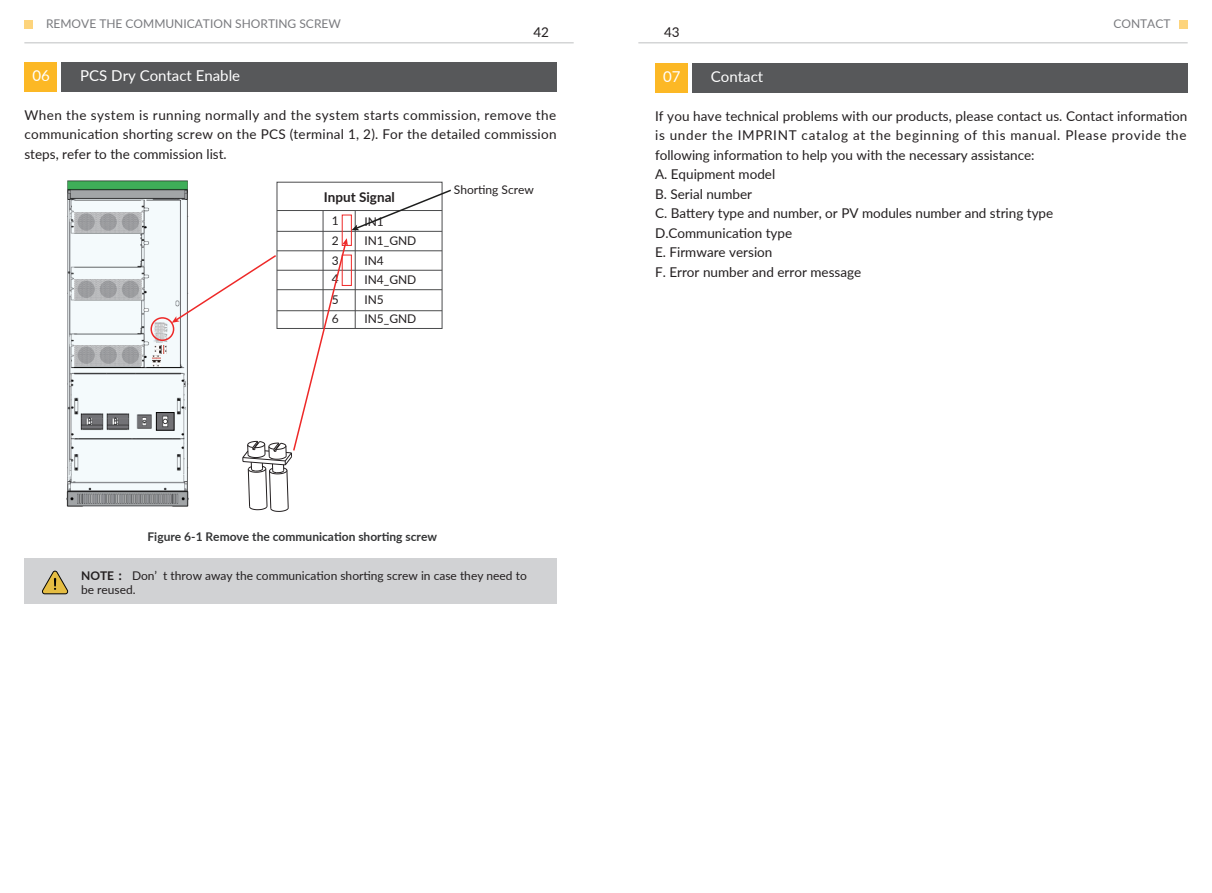
<style>
.page{position:relative;width:1212px;height:893px;background:#fff}
.page>*{position:absolute;margin:0;border:0;box-sizing:border-box;transform-origin:0 0}
.t1{font:15px "Lato";color:#fff}
.t2{font:13.5px/19.5px "Lato";color:#231f20}
.t3{font:700 13.5px "Lato";color:#231f20}
.t4{font:12px/19.4px "Lato";color:#231f20}
.t5{font:700 12px "Lato";color:#343536}
.t6{font:12px "Lato";color:#797a7e}
.s1{font-weight:700}
.s2{font-family:"Alibaba Pu Hui Ti";font-weight:500}
</style>
<div class="page">
<hr style="left:24px;top:42px;width:550px;height:2px;background:#d4d5d6">
<div style="left:24px;top:20px;width:9px;height:9px;background:#fdd47c"></div>
<div style="left:1179px;top:20px;width:9px;height:9px;background:#fdd47c"></div>
<hr style="left:638px;top:42px;width:550px;height:2px;background:#d4d5d6">
<div style="left:24px;top:558px;width:533px;height:46px;background:#d1d2d4"></div>
<svg style="left:42px;top:570px;width:27px;height:25px"></svg>
<div style="left:62px;top:62px;width:495px;height:30px;background:#57585a"></div>
<div style="left:24px;top:62px;width:33px;height:30px;background:#fcb825"></div>
<div style="left:692px;top:63px;width:495px;height:30px;background:#57585a"></div>
<div style="left:655px;top:63px;width:32px;height:30px;background:#fcb825"></div>
<img style="left:66px;top:180px;width:122px;height:327px">
<img style="left:75px;top:212px;width:67px;height:20px">
<div style="left:78px;top:213px;width:17px;height:18px;background:#9c9d9f;border-radius:50%"></div>
<div style="left:100px;top:213px;width:17px;height:18px;background:#9c9d9f;border-radius:50%"></div>
<div style="left:122px;top:213px;width:17px;height:18px;background:#9c9d9f;border-radius:50%"></div>
<img style="left:75px;top:279px;width:67px;height:20px">
<div style="left:78px;top:281px;width:17px;height:17px;background:#9c9d9f;border-radius:50%"></div>
<div style="left:100px;top:281px;width:17px;height:17px;background:#9c9d9f;border-radius:50%"></div>
<div style="left:122px;top:281px;width:17px;height:17px;background:#9c9d9f;border-radius:50%"></div>
<img style="left:75px;top:345px;width:67px;height:20px">
<div style="left:78px;top:346px;width:17px;height:18px;background:#9c9d9f;border-radius:50%"></div>
<div style="left:100px;top:346px;width:17px;height:18px;background:#9c9d9f;border-radius:50%"></div>
<div style="left:122px;top:346px;width:17px;height:18px;background:#9c9d9f;border-radius:50%"></div>
<div style="left:150px;top:317px;width:24px;height:24px;border:2px solid #ee2928;border-radius:50%"></div>
<svg style="left:152px;top:181px;width:299px;height:331px"></svg>
<p class="t6" style="left:46px;top:15px;width:296px">REMOVE THE COMMUNICATION SHORTING SCREW</p>
<p class="t6" style="left:1113px;top:15px;width:59px">CONTACT</p>
<p class="t2" style="left:533px;top:22px;width:17px">42</p>
<p class="t2" style="left:664px;top:22px;width:17px">43</p>
<p class="t1" style="left:32px;top:65px;width:19px">06</p>
<p class="t1" style="left:80px;top:65px;width:161px">PCS Dry Contact Enable</p>
<p class="t1" style="left:663px;top:66px;width:19px">07</p>
<p class="t1" style="left:711px;top:66px;width:54px">Contact</p>
<p class="t2" style="left:24px;top:105px;width:534px;text-align:justify">When the system is running normally and the system starts commission, remove the communication shorting screw on the PCS (terminal 1, 2). For the detailed commission steps, refer to the commission list.</p>
<p class="t2" style="left:655px;top:105px;width:534px">If you have technical problems with our products, please contact us. Contact information is under the IMPRINT catalog at the beginning of this manual. Please provide the following information to help you with the necessary assistance:<br>A. Equipment model<br>B. Serial number<br>C. Battery type and number, or PV modules number and string type<br>D.Communication type<br>E. Firmware version<br>F. Error number and error message</p>
<p class="t4" style="left:454px;top:180px;width:82px">Shorting Screw</p>
<p class="t3" style="left:324px;top:187px;width:72px">Input Signal</p>
<p class="t4" style="left:332px;top:210px;width:8px;line-height:20.2px">1<br>2</p>
<p class="t4" style="left:332px;top:250px;width:8px;line-height:18.9px">3<br>4</p>
<p class="t4" style="left:332px;top:289px;width:8px">5<br>6</p>
<p class="t4" style="left:364px;top:211px;width:54px">IN1<br>IN1_GND<br>IN4<br>IN4_GND<br>IN5<br>IN5_GND</p>
<p class="t5" style="left:147px;top:528px;width:291px">Figure 6-1 Remove the communication shorting screw</p>
<p class="t4" style="left:81px;top:567px;width:447px;line-height:14.4px"><span class="s1">NOTE</span> <span class="s2">：</span> Don’ t throw away the communication shorting screw in case they need to be reused.</p>
</div>
